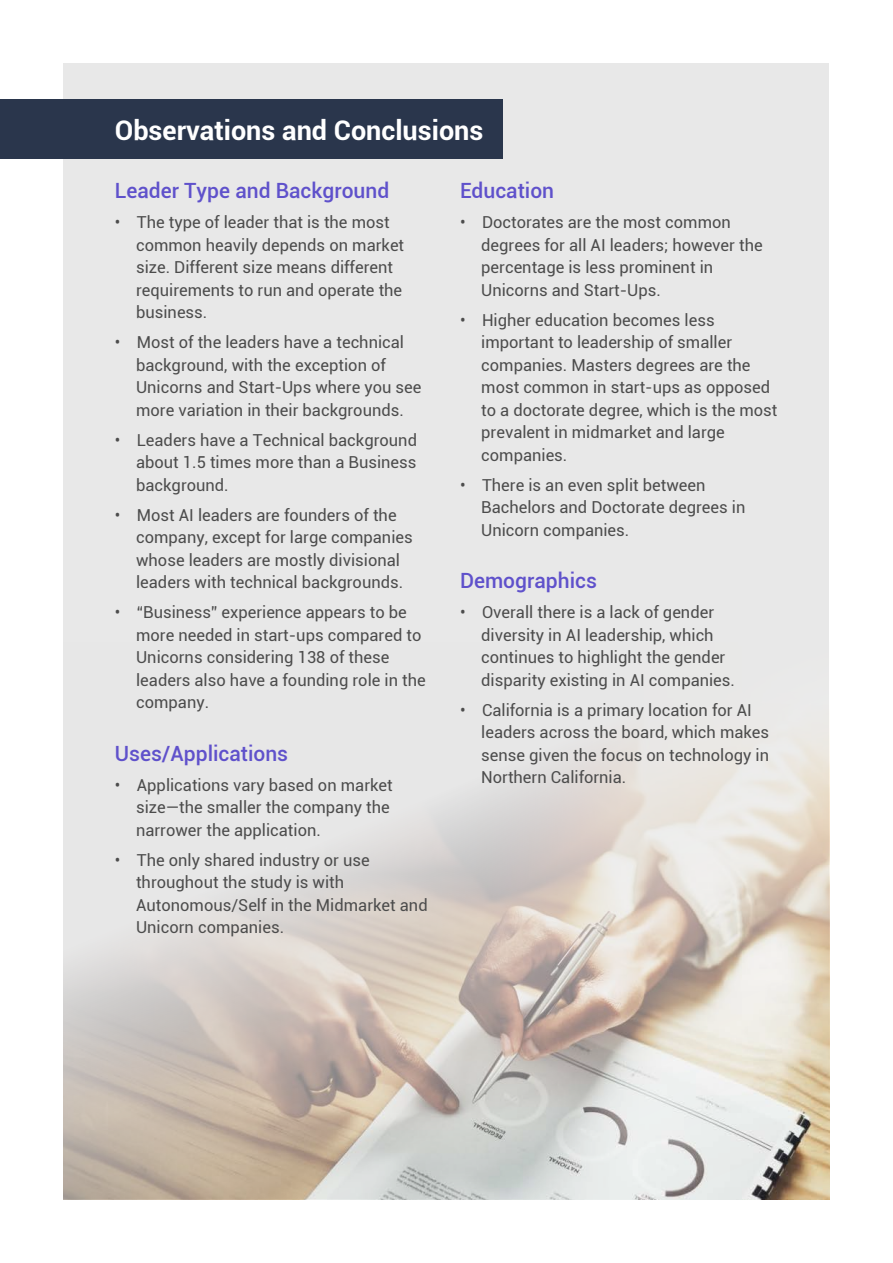
<style>
.page{position:relative;width:893px;height:1263px;background:#fff}
.page>*{position:absolute;margin:0;border:0;box-sizing:border-box;transform-origin:0 0}
.t1{font:700 27px "Roboto";color:#fff}
.t2{font:500 21px "Roboto";color:#5f51cb}
.t3{font:16.5px/22.5px "Roboto";color:#4c4c4c}
</style>
<div class="page">
<div style="left:64px;top:64px;width:765px;height:1135px;background:#e8e8e8"></div>
<img style="left:63px;top:624px;width:767px;height:576px">
<div style="left:0;top:99px;width:502px;height:60px;background:#2a364c"></div>
<h1 class="t1" style="left:115px;top:111px;width:370px">Observations and Conclusions</h1>
<p class="t2" style="left:115px;top:176px;width:276px">Leader Type and Background</p>
<p class="t3" style="left:136px;top:210px;width:270px;text-indent:-21px">• The type of leader that is the most common heavily depends on market size. Different size means different requirements to run and operate the business.</p>
<p class="t3" style="left:136px;top:330px;width:287px;text-indent:-21px">• Most of the leaders have a technical background, with the exception of Unicorns and Start-Ups where you see more variation in their backgrounds.</p>
<p class="t3" style="left:136px;top:428px;width:282px;text-align:justify;text-indent:-21px">• Leaders have a Technical background about 1.5 times more than a Business background.</p>
<p class="t3" style="left:136px;top:503px;width:278px;text-indent:-21px">• Most AI leaders are founders of the company, except for large companies whose leaders are mostly divisional leaders with technical backgrounds.</p>
<p class="t3" style="left:136px;top:600px;width:291px;text-indent:-21px">• “Business” experience appears to be more needed in start-ups compared to<br>Unicorns considering 138 of these leaders also have a founding role in the company.</p>
<p class="t2" style="left:115px;top:738px;width:175px">Uses/Applications</p>
<p class="t3" style="left:136px;top:773px;width:258px;text-indent:-21px">• Applications vary based on market size—the smaller the company the narrower the application.</p>
<p class="t3" style="left:136px;top:848px;width:293px;text-indent:-21px">• The only shared industry or use throughout the study is with<br>Autonomous/Self in the Midmarket and<br>Unicorn companies.</p>
<p class="t2" style="left:460px;top:176px;width:96px">Education</p>
<p class="t3" style="left:481px;top:210px;width:283px;text-indent:-21px">• Doctorates are the most common degrees for all AI leaders; however the percentage is less prominent in<br>Unicorns and Start-Ups.</p>
<p class="t3" style="left:481px;top:308px;width:298px;text-indent:-21px">• Higher education becomes less important to leadership of smaller companies. Masters degrees are the most common in start-ups as opposed to a doctorate degree, which is the most prevalent in midmarket and large companies.</p>
<p class="t3" style="left:481px;top:473px;width:266px;text-indent:-21px">• There is an even split between<br>Bachelors and Doctorate degrees in<br>Unicorn companies.</p>
<p class="t2" style="left:460px;top:566px;width:138px">Demographics</p>
<p class="t3" style="left:481px;top:600px;width:255px;text-indent:-21px">• Overall there is a lack of gender diversity in AI leadership, which continues to highlight the gender disparity existing in AI companies.</p>
<p class="t3" style="left:481px;top:698px;width:289px;text-indent:-21px">• California is a primary location for AI leaders across the board, which makes sense given the focus on technology in Northern California.</p>
</div>
